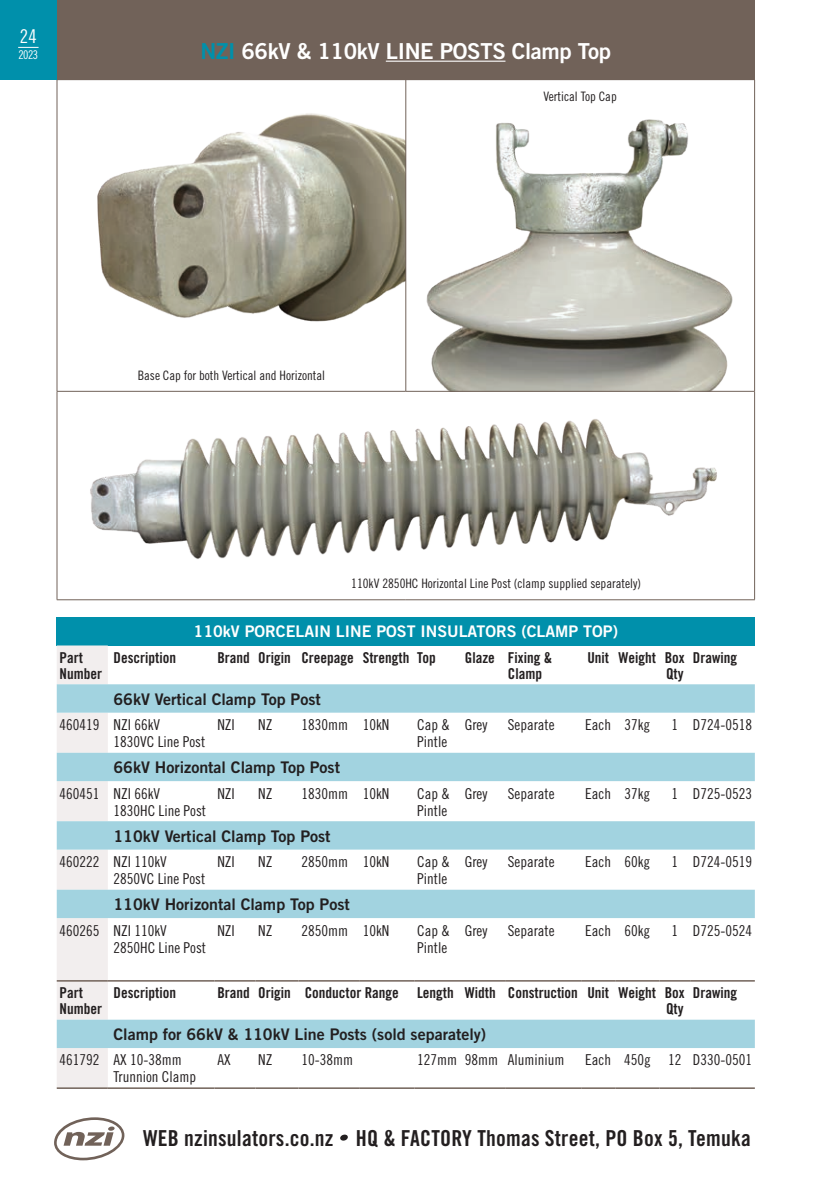
<style>
.page{position:relative;width:840px;height:1191px;background:#fff}
.page>*{position:absolute;margin:0;border:0;box-sizing:border-box;transform-origin:0 0}
.t1{font:22px "Trade Gothic Bold Cond Twenty";letter-spacing:.01em;color:#231f20}
.t2{font:22px "Trade Gothic Bold Two";letter-spacing:-.015em;color:#fff}
.t3{font:19px "Trade Gothic Cond Eighteen";color:#fff}
.t4{font:16px "Trade Gothic Bold Two";color:#231f20}
.t5{font:16px "Trade Gothic Bold Two";color:#fff}
.t6{font:15px/17px "Trade Gothic Cond Eighteen";color:#231f20}
.t7{font:15px/16px "Trade Gothic Bold Cond Twenty";color:#231f20}
.t8{font:13px "Trade Gothic Cond Eighteen";color:#231f20}
.t9{font:12px "Trade Gothic Cond Eighteen";color:#fff}
.s1{color:#0090ab}
</style>
<div class="page">
<img style="left:97px;top:113px;width:308px;height:209px">
<img style="left:411px;top:119px;width:336px;height:272px">
<hr style="left:57px;top:79px;width:348px;height:1px;background:#716259">
<hr style="left:57px;top:80px;width:1px;height:311px;background:#716259">
<hr style="left:405px;top:79px;width:349px;height:1px;background:#716259">
<hr style="left:405px;top:80px;width:1px;height:311px;background:#716259">
<hr style="left:753px;top:80px;width:1px;height:311px;background:#716259">
<hr style="left:57px;top:391px;width:348px;height:1px;background:#716259">
<hr style="left:57px;top:391px;width:1px;height:208px;background:#716259">
<hr style="left:405px;top:391px;width:349px;height:1px;background:#716259">
<hr style="left:753px;top:391px;width:1px;height:208px;background:#716259">
<hr style="left:57px;top:599px;width:348px;height:1px;background:#716259">
<hr style="left:405px;top:599px;width:349px;height:1px;background:#716259">
<img style="left:90px;top:419px;width:627px;height:140px">
<div style="left:57px;top:617px;width:697px;height:28px;background:#0090ab"></div>
<div style="left:57px;top:645px;width:51px;height:442px;background:#f2eeee"></div>
<svg style="left:57px;top:684px;width:697px;height:364px"></svg>
<hr style="left:57px;top:1087px;width:51px;height:2px;background:#716259">
<hr style="left:108px;top:1087px;width:106px;height:2px;background:#716259">
<hr style="left:57px;top:980px;width:51px;height:1px;background:#716259">
<hr style="left:108px;top:980px;width:106px;height:1px;background:#716259">
<hr style="left:214px;top:980px;width:41px;height:1px;background:#716259">
<hr style="left:255px;top:980px;width:43px;height:1px;background:#716259">
<hr style="left:298px;top:980px;width:61px;height:1px;background:#716259">
<hr style="left:359px;top:980px;width:55px;height:1px;background:#716259">
<hr style="left:414px;top:980px;width:47px;height:1px;background:#716259">
<hr style="left:461px;top:980px;width:44px;height:1px;background:#716259">
<hr style="left:505px;top:980px;width:76px;height:1px;background:#716259">
<hr style="left:581px;top:980px;width:34px;height:1px;background:#716259">
<hr style="left:615px;top:980px;width:44px;height:1px;background:#716259">
<hr style="left:659px;top:980px;width:30px;height:1px;background:#716259">
<hr style="left:689px;top:980px;width:65px;height:1px;background:#716259">
<hr style="left:214px;top:1087px;width:41px;height:2px;background:#716259">
<hr style="left:255px;top:1087px;width:43px;height:2px;background:#716259">
<hr style="left:298px;top:1087px;width:61px;height:2px;background:#716259">
<hr style="left:359px;top:1087px;width:55px;height:2px;background:#716259">
<hr style="left:414px;top:1087px;width:47px;height:2px;background:#716259">
<hr style="left:461px;top:1087px;width:44px;height:2px;background:#716259">
<hr style="left:505px;top:1087px;width:76px;height:2px;background:#716259">
<hr style="left:581px;top:1087px;width:34px;height:2px;background:#716259">
<hr style="left:615px;top:1087px;width:44px;height:2px;background:#716259">
<hr style="left:659px;top:1087px;width:30px;height:2px;background:#716259">
<hr style="left:689px;top:1087px;width:65px;height:2px;background:#716259">
<div style="left:57px;top:0;width:697px;height:79px;background:#716259"></div>
<svg style="left:54px;top:1117px;width:70px;height:43px"></svg>
<div style="left:340px;top:1134px;width:8px;height:6px;background:#231f20;border-radius:50%"></div>
<div style="left:0;top:0;width:57px;height:79px;background:#0090ab"></div>
<hr style="left:385px;top:61px;width:120px;height:1px;background:#fff">
<svg style="left:18px;top:47px;width:21px;height:1px"></svg>
<p class="t3" style="left:20px;top:25px;width:18px">24</p>
<p class="t9" style="left:18px;top:48px;width:21px">2023</p>
<h1 class="t2" style="left:200px;top:37px;width:411px"><span class="s1">NZI</span> 66kV &amp; 110kV LINE POSTS Clamp Top</h1>
<p class="t8" style="left:543px;top:89px;width:75px">Vertical Top Cap</p>
<p class="t8" style="left:138px;top:367px;width:189px">Base Cap for both Vertical and Horizontal</p>
<p class="t8" style="left:351px;top:576px;width:291px">110kV 2850HC Horizontal Line Post (clamp supplied separately)</p>
<p class="t5" style="left:193px;top:621px;width:425px">110kV PORCELAIN LINE POST INSULATORS (CLAMP TOP)</p>
<p class="t7" style="left:60px;top:649px;width:44px">Part<br>Number</p>
<p class="t7" style="left:113px;top:649px;width:64px">Description</p>
<p class="t7" style="left:217px;top:649px;width:220px">Brand Origin Creepage Strength Top</p>
<p class="t7" style="left:507px;top:649px;width:46px;text-indent:-43px">Glaze Fixing &amp;<br>Clamp</p>
<p class="t7" style="left:587px;top:649px;width:99px;text-align:right">Unit Weight Box<br>Qty</p>
<p class="t7" style="left:692px;top:649px;width:46px">Drawing</p>
<p class="t4" style="left:113px;top:689px;width:209px">66kV Vertical Clamp Top Post</p>
<p class="t6" style="left:113px;top:716px;width:93px;text-indent:-54px">460419 NZI 66kV<br>1830VC Line Post</p>
<p class="t6" style="left:217px;top:716px;width:19px">NZI</p>
<p class="t6" style="left:258px;top:716px;width:16px">NZ</p>
<p class="t6" style="left:301px;top:716px;width:89px">1830mm 10kN</p>
<p class="t6" style="left:417px;top:716px;width:34px">Cap &amp;<br>Pintle</p>
<p class="t6" style="left:464px;top:716px;width:24px">Grey</p>
<p class="t6" style="left:507px;top:716px;width:48px">Separate</p>
<p class="t6" style="left:585px;top:716px;width:66px">Each 37kg</p>
<p class="t6" style="left:671px;top:716px;width:82px">1 D724-0518</p>
<p class="t4" style="left:113px;top:758px;width:228px">66kV Horizontal Clamp Top Post</p>
<p class="t6" style="left:113px;top:784px;width:94px;text-indent:-54px">460451 NZI 66kV<br>1830HC Line Post</p>
<p class="t6" style="left:217px;top:784px;width:19px">NZI</p>
<p class="t6" style="left:258px;top:784px;width:16px">NZ</p>
<p class="t6" style="left:301px;top:784px;width:89px">1830mm 10kN</p>
<p class="t6" style="left:417px;top:784px;width:34px">Cap &amp;<br>Pintle</p>
<p class="t6" style="left:464px;top:784px;width:24px">Grey</p>
<p class="t6" style="left:507px;top:784px;width:48px">Separate</p>
<p class="t6" style="left:585px;top:784px;width:66px">Each 37kg</p>
<p class="t6" style="left:671px;top:784px;width:82px">1 D725-0523</p>
<p class="t4" style="left:113px;top:826px;width:218px">110kV Vertical Clamp Top Post</p>
<p class="t6" style="left:113px;top:853px;width:93px;text-indent:-54px">460222 NZI 110kV<br>2850VC Line Post</p>
<p class="t6" style="left:217px;top:853px;width:19px">NZI</p>
<p class="t6" style="left:258px;top:853px;width:16px">NZ</p>
<p class="t6" style="left:301px;top:853px;width:89px">2850mm 10kN</p>
<p class="t6" style="left:417px;top:853px;width:34px">Cap &amp;<br>Pintle</p>
<p class="t6" style="left:464px;top:853px;width:24px">Grey</p>
<p class="t6" style="left:507px;top:853px;width:48px">Separate</p>
<p class="t6" style="left:585px;top:853px;width:66px">Each 60kg</p>
<p class="t6" style="left:671px;top:853px;width:82px">1 D724-0519</p>
<p class="t4" style="left:113px;top:894px;width:238px">110kV Horizontal Clamp Top Post</p>
<p class="t6" style="left:113px;top:921px;width:94px;text-indent:-54px">460265 NZI 110kV<br>2850HC Line Post</p>
<p class="t6" style="left:217px;top:921px;width:19px">NZI</p>
<p class="t6" style="left:258px;top:921px;width:16px">NZ</p>
<p class="t6" style="left:301px;top:921px;width:89px">2850mm 10kN</p>
<p class="t6" style="left:417px;top:921px;width:34px">Cap &amp;<br>Pintle</p>
<p class="t6" style="left:464px;top:921px;width:24px">Grey</p>
<p class="t6" style="left:507px;top:921px;width:48px">Separate</p>
<p class="t6" style="left:585px;top:921px;width:66px">Each 60kg</p>
<p class="t6" style="left:671px;top:921px;width:82px">1 D725-0524</p>
<p class="t7" style="left:60px;top:984px;width:44px">Part<br>Number</p>
<p class="t7" style="left:113px;top:984px;width:64px">Description</p>
<p class="t7" style="left:217px;top:984px;width:468px;text-align:right">Brand Origin Conductor Range Length Width Construction Unit Weight Box<br>Qty</p>
<p class="t7" style="left:692px;top:984px;width:46px">Drawing</p>
<p class="t4" style="left:113px;top:1024px;width:374px">Clamp for 66kV &amp; 110kV Line Posts (sold separately)</p>
<p class="t6" style="left:113px;top:1051px;width:84px;text-indent:-54px">461792 AX 10-38mm<br>Trunnion Clamp</p>
<p class="t6" style="left:217px;top:1051px;width:15px">AX</p>
<p class="t6" style="left:258px;top:1051px;width:16px">NZ</p>
<p class="t6" style="left:301px;top:1051px;width:53px">10-38mm</p>
<p class="t6" style="left:417px;top:1051px;width:149px">127mm 98mm Aluminium</p>
<p class="t6" style="left:585px;top:1051px;width:168px">Each 450g 12 D330-0501</p>
<h1 class="t1" style="left:143px;top:1124px;width:609px">WEB nzinsulators.co.nz HQ &amp; FACTORY Thomas Street, PO Box 5, Temuka</h1>
</div>
